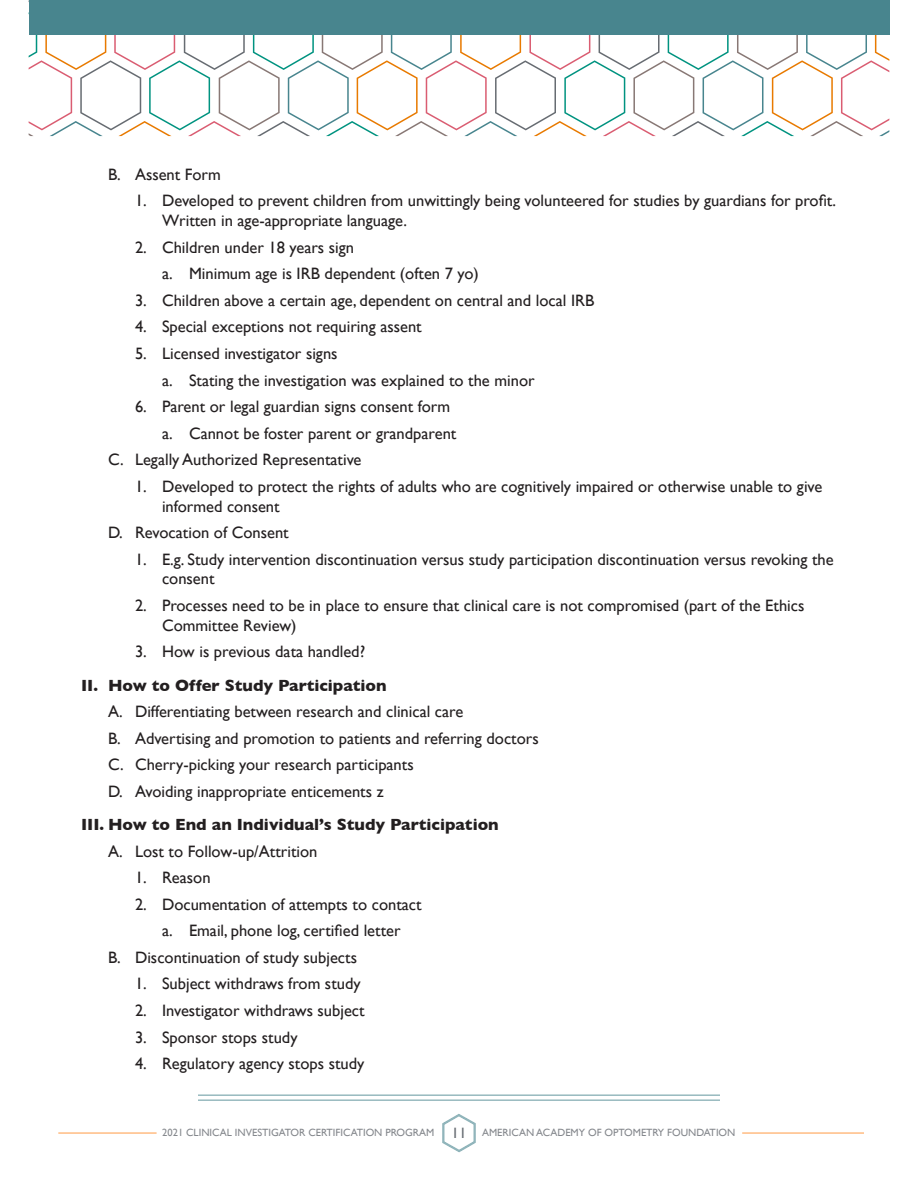
<style>
.page{position:relative;width:918px;height:1188px;background:#fff}
.page>*{position:absolute;margin:0;border:0;box-sizing:border-box;transform-origin:0 0}
.t1{font:16.5px/26.5px "Gill Sans";color:#231f20}
.t2{font:700 16.5px "Gill Sans";color:#231f20}
.t3{font:10.5px "Gill Sans";color:#84878c}
.s1{font-size:15px;color:#676c72}
</style>
<div class="page">
<svg style="left:29px;top:34px;width:860px;height:102px"></svg>
<div style="left:29px;top:0;width:860px;height:34px;background:#48858e"></div>
<svg style="left:442px;top:1114px;width:34px;height:39px"></svg>
<hr style="left:58px;top:1132px;width:99px;height:2px;background:#ffbc82">
<hr style="left:742px;top:1132px;width:122px;height:2px;background:#ffbc82">
<hr style="left:198px;top:1095px;width:522px;height:1px;background:#65979f">
<hr style="left:198px;top:1100px;width:522px;height:1px;background:#65979f">
<p class="t1" style="left:108px;top:161px;width:114px">B. Assent Form</p>
<p class="t1" style="left:162px;top:191px;width:676px;line-height:19.8px;text-indent:-27px">1. Developed to prevent children from unwittingly being volunteered for studies by guardians for profit.<br>Written in age-appropriate language.</p>
<p class="t1" style="left:162px;top:234px;width:318px;text-indent:-27px">2. Children under 18 years sign<br>a. Minimum age is IRB dependent (often 7 yo)</p>
<p class="t1" style="left:135px;top:287px;width:461px">3. Children above a certain age, dependent on central and local IRB</p>
<p class="t1" style="left:135px;top:313px;width:288px">4. Special exceptions not requiring assent</p>
<p class="t1" style="left:162px;top:340px;width:374px;text-indent:-27px">5. Licensed investigator signs<br>a. Stating the investigation was explained to the minor</p>
<p class="t1" style="left:135px;top:393px;width:317px">6. Parent or legal guardian signs consent form</p>
<p class="t1" style="left:162px;top:420px;width:296px">a. Cannot be foster parent or grandparent</p>
<p class="t1" style="left:108px;top:446px;width:255px">C. Legally Authorized Representative</p>
<p class="t1" style="left:162px;top:476px;width:662px;line-height:19.8px;text-indent:-27px">1. Developed to protect the rights of adults who are cognitively impaired or otherwise unable to give informed consent</p>
<p class="t1" style="left:108px;top:519px;width:182px">D. Revocation of Consent</p>
<p class="t1" style="left:162px;top:549px;width:673px;line-height:19.8px;text-indent:-27px">1. E.g. Study intervention discontinuation versus study participation discontinuation versus revoking the consent</p>
<p class="t1" style="left:162px;top:595px;width:644px;line-height:19.8px;text-indent:-27px">2. Processes need to be in place to ensure that clinical care is not compromised (part of the Ethics<br>Committee Review)</p>
<p class="t1" style="left:135px;top:638px;width:232px">3. How is previous data handled?</p>
<p class="t2" style="left:81px;top:672px;width:307px">II. How to Offer Study Participation</p>
<p class="t1" style="left:108px;top:698px;width:432px">A. Differentiating between research and clinical care<br>B. Advertising and promotion to patients and referring doctors C. Cherry-picking your research participants<br>D. Avoiding inappropriate enticements z</p>
<p class="t2" style="left:81px;top:811px;width:419px">III. How to End an Individual’s Study Participation</p>
<p class="t1" style="left:108px;top:838px;width:211px">A. Lost to Follow-up/Attrition</p>
<p class="t1" style="left:135px;top:864px;width:77px">1. Reason</p>
<p class="t1" style="left:135px;top:891px;width:288px">2. Documentation of attempts to contact</p>
<p class="t1" style="left:162px;top:917px;width:240px">a. Email, phone log, certified letter</p>
<p class="t1" style="left:108px;top:944px;width:251px">B. Discontinuation of study subjects</p>
<p class="t1" style="left:135px;top:970px;width:227px">1. Subject withdraws from study</p>
<p class="t1" style="left:135px;top:997px;width:231px">2. Investigator withdraws subject</p>
<p class="t1" style="left:135px;top:1024px;width:164px">3. Sponsor stops study</p>
<p class="t1" style="left:135px;top:1050px;width:231px">4. Regulatory agency stops study</p>
<p class="t3" style="left:162px;top:1127px;width:575px">2021 CLINICAL INVESTIGATOR CERTIFICATION PROGRAM <span class="s1">11</span> AMERICAN ACADEMY OF OPTOMETRY FOUNDATION</p>
</div>
